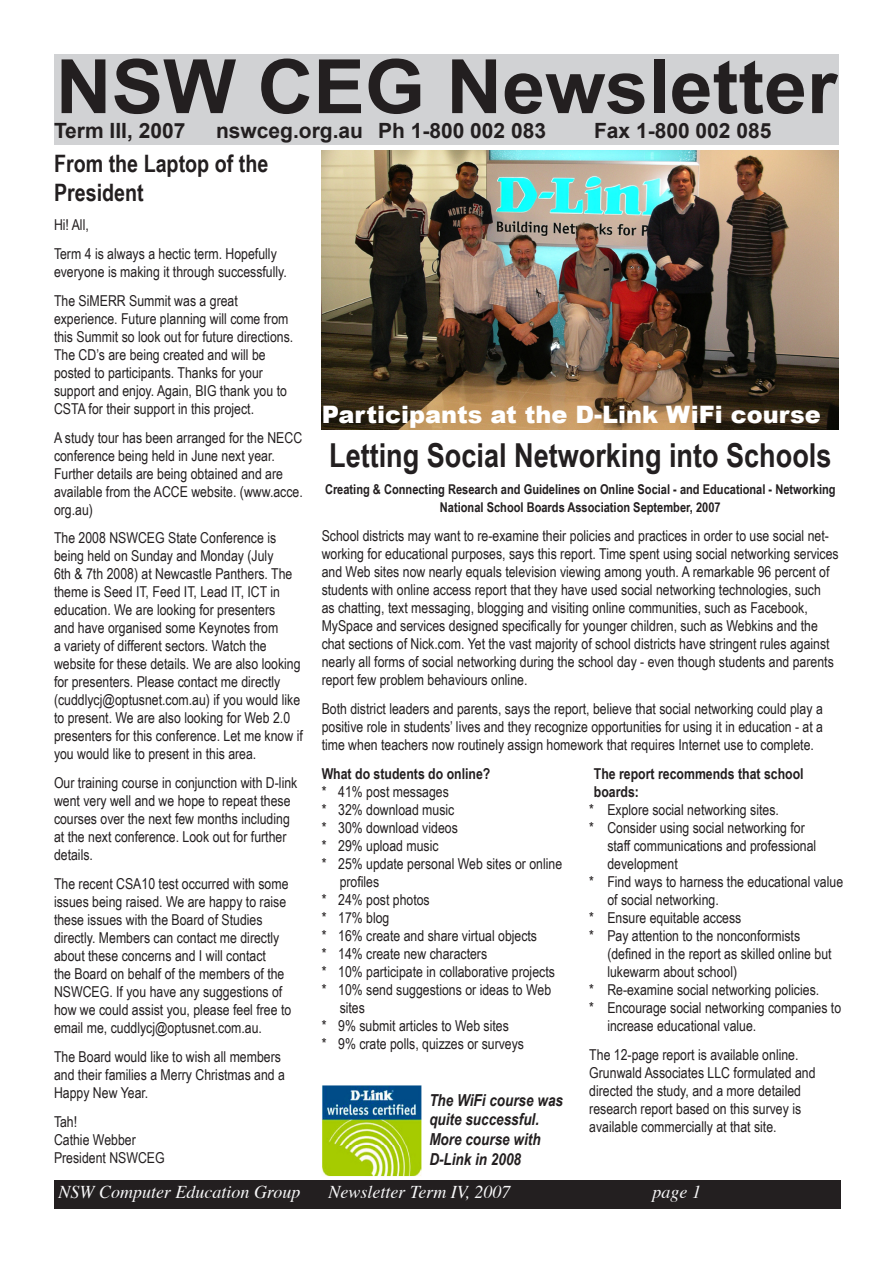
<style>
.page{position:relative;width:893px;height:1263px;background:#fff}
.page>*{position:absolute;margin:0;border:0;box-sizing:border-box;transform-origin:0 0}
.t1{font:700 75px "Arial";color:#231f20}
.t2{font:700 33px "Arial Narrow";color:#231f20}
.t3{font:900 24px "Arial";color:#fff}
.t4{font:700 24px/28.8px "Arial Narrow";color:#231f20}
.t5{font:700 21px "Arial";color:#231f20}
.t6{font:italic 18px "Times";color:#f7f7f8}
.t7{font:italic 700 16.5px/19.8px "Arial Narrow";color:#231f20}
.t8{font:15px/18px "Arial Narrow";color:#231f20}
.t9{font:700 15px/18px "Arial Narrow";color:#231f20}
.t10{font:700 13.5px "Arial Narrow";color:#231f20}
</style>
<div class="page">
<div style="left:54px;top:1180px;width:786px;height:29px;background:#231f20"></div>
<div style="left:54px;top:54px;width:785px;height:90px;background:#d1d2d4"></div>
<img style="left:322px;top:1086px;width:100px;height:90px">
<img style="left:322px;top:150px;width:517px;height:279px">
<p class="t1" style="left:56px;top:37px;width:783px">NSW CEG Newsletter</p>
<p class="t5" style="left:54px;top:117px;width:133px">Term III, 2007</p>
<p class="t5" style="left:216px;top:117px;width:332px">nswceg.org.au Ph 1-800 002 083</p>
<p class="t5" style="left:594px;top:117px;width:179px">Fax 1-800 002 085</p>
<p class="t4" style="left:54px;top:149px;width:216px">From the Laptop of the<br>President</p>
<p class="t8" style="left:54px;top:216px;width:36px">Hi! All,</p>
<p class="t8" style="left:54px;top:245px;width:234px">Term 4 is always a hectic term. Hopefully everyone is making it through successfully.</p>
<p class="t8" style="left:54px;top:291px;width:241px">The SiMERR Summit was a great experience. Future planning will come from this Summit so look out for future directions.<br>The CD’s are being created and will be posted to participants. Thanks for your support and enjoy. Again, BIG thank you to CSTA for their support in this project.</p>
<p class="t8" style="left:54px;top:428px;width:250px">A study tour has been arranged for the NECC conference being held in June next year.<br>Further details are being obtained and are available from the ACCE website. (www.acce. org.au)</p>
<p class="t8" style="left:54px;top:529px;width:250px">The 2008 NSWCEG State Conference is being held on Sunday and Monday (July<br>6th &amp; 7th 2008) at Newcastle Panthers. The theme is Seed IT, Feed IT, Lead IT, ICT in education. We are looking for presenters<br>and have organised some Keynotes from<br>a variety of different sectors. Watch the website for these details. We are also looking for presenters. Please contact me directly (cuddlycj@optusnet.com.au) if you would like to present. We are also looking for Web 2.0 presenters for this conference. Let me know if you would like to present in this area.</p>
<p class="t8" style="left:54px;top:774px;width:245px">Our training course in conjunction with D-link went very well and we hope to repeat these courses over the next few months including at the next conference. Look out for further details.</p>
<p class="t8" style="left:54px;top:875px;width:239px">The recent CSA10 test occurred with some issues being raised. We are happy to raise these issues with the Board of Studies directly. Members can contact me directly about these concerns and I will contact<br>the Board on behalf of the members of the NSWCEG. If you have any suggestions of how we could assist you, please feel free to email me, cuddlycj@optusnet.com.au.</p>
<p class="t8" style="left:54px;top:1047px;width:233px">The Board would like to wish all members and their families a Merry Christmas and a<br>Happy New Year.</p>
<p class="t8" style="left:54px;top:1112px;width:25px">Tah!</p>
<p class="t8" style="left:54px;top:1130px;width:83px">Cathie Webber</p>
<p class="t8" style="left:54px;top:1148px;width:112px">President NSWCEG</p>
<p class="t3" style="left:322px;top:401px;width:501px">Participants at the D-Link WiFi course</p>
<p class="t2" style="left:329px;top:437px;width:504px">Letting Social Networking into Schools</p>
<p class="t10" style="left:325px;top:482px;width:512px">Creating &amp; Connecting Research and Guidelines on Online Social - and Educational - Networking</p>
<p class="t10" style="left:440px;top:500px;width:282px">National School Boards Association September, 2007</p>
<p class="t8" style="left:322px;top:527px;width:519px">School districts may want to re-examine their policies and practices in order to use social net&shy;working for educational purposes, says this report. Time spent using social networking services and Web sites now nearly equals television viewing among youth. A remarkable 96 percent of students with online access report that they have used social networking technologies, such<br>as chatting, text messaging, blogging and visiting online communities, such as Facebook, MySpace and services designed specifically for younger children, such as Webkins and the chat sections of Nick.com. Yet the vast majority of school districts have stringent rules against nearly all forms of social networking during the school day - even though students and parents report few problem behaviours online.</p>
<p class="t8" style="left:322px;top:700px;width:503px;text-align:justify">Both district leaders and parents, says the report, believe that social networking could play a positive role in students’ lives and they recognize opportunities for using it in education - at a time when teachers now routinely assign homework that requires Internet use to complete.</p>
<p class="t9" style="left:322px;top:765px;width:170px">What do students do online?</p>
<p class="t8" style="left:322px;top:783px;width:129px">* 41% post messages</p>
<p class="t8" style="left:322px;top:801px;width:134px">* 32% download music</p>
<p class="t8" style="left:322px;top:819px;width:138px">* 30% download videos</p>
<p class="t8" style="left:322px;top:837px;width:118px">* 29% upload music</p>
<p class="t8" style="left:340px;top:855px;width:224px;text-indent:-18px">* 25% update personal Web sites or online profiles</p>
<p class="t8" style="left:322px;top:891px;width:110px">* 24% post photos</p>
<p class="t8" style="left:322px;top:909px;width:69px">* 17% blog</p>
<p class="t8" style="left:322px;top:927px;width:217px">* 16% create and share virtual objects</p>
<p class="t8" style="left:322px;top:945px;width:167px">* 14% create new characters</p>
<p class="t8" style="left:322px;top:963px;width:235px">* 10% participate in collaborative projects</p>
<p class="t8" style="left:340px;top:981px;width:213px;text-indent:-18px">* 10% send suggestions or ideas to Web sites</p>
<p class="t8" style="left:322px;top:1017px;width:189px">* 9% submit articles to Web sites</p>
<p class="t8" style="left:322px;top:1035px;width:204px">* 9% crate polls, quizzes or surveys</p>
<p class="t9" style="left:594px;top:765px;width:211px">The report recommends that school boards:</p>
<p class="t8" style="left:589px;top:801px;width:191px">* Explore social networking sites.</p>
<p class="t8" style="left:607px;top:819px;width:210px;text-indent:-18px">* Consider using social networking for staff communications and professional development</p>
<p class="t8" style="left:607px;top:873px;width:237px;text-indent:-18px">* Find ways to harness the educational value of social networking.</p>
<p class="t8" style="left:589px;top:909px;width:154px">* Ensure equitable access</p>
<p class="t8" style="left:607px;top:927px;width:226px;text-indent:-18px">* Pay attention to the nonconformists (defined in the report as skilled online but lukewarm about school)</p>
<p class="t8" style="left:589px;top:981px;width:231px">* Re-examine social networking policies.</p>
<p class="t8" style="left:607px;top:999px;width:235px;text-indent:-18px">* Encourage social networking companies to increase educational value.</p>
<p class="t8" style="left:589px;top:1045px;width:228px">The 12-page report is available online.<br>Grunwald Associates LLC formulated and directed the study, and a more detailed research report based on this survey is available commercially at that site.</p>
<p class="t7" style="left:429px;top:1090px;width:135px">The WiFi course was quite successful.<br>More course with<br>D-Link in 2008</p>
<p class="t6" style="left:58px;top:1176px;width:243px">NSW Computer Education Group</p>
<p class="t6" style="left:328px;top:1176px;width:184px">Newsletter Term IV, 2007</p>
<p class="t6" style="left:652px;top:1176px;width:50px">page 1</p>
</div>
